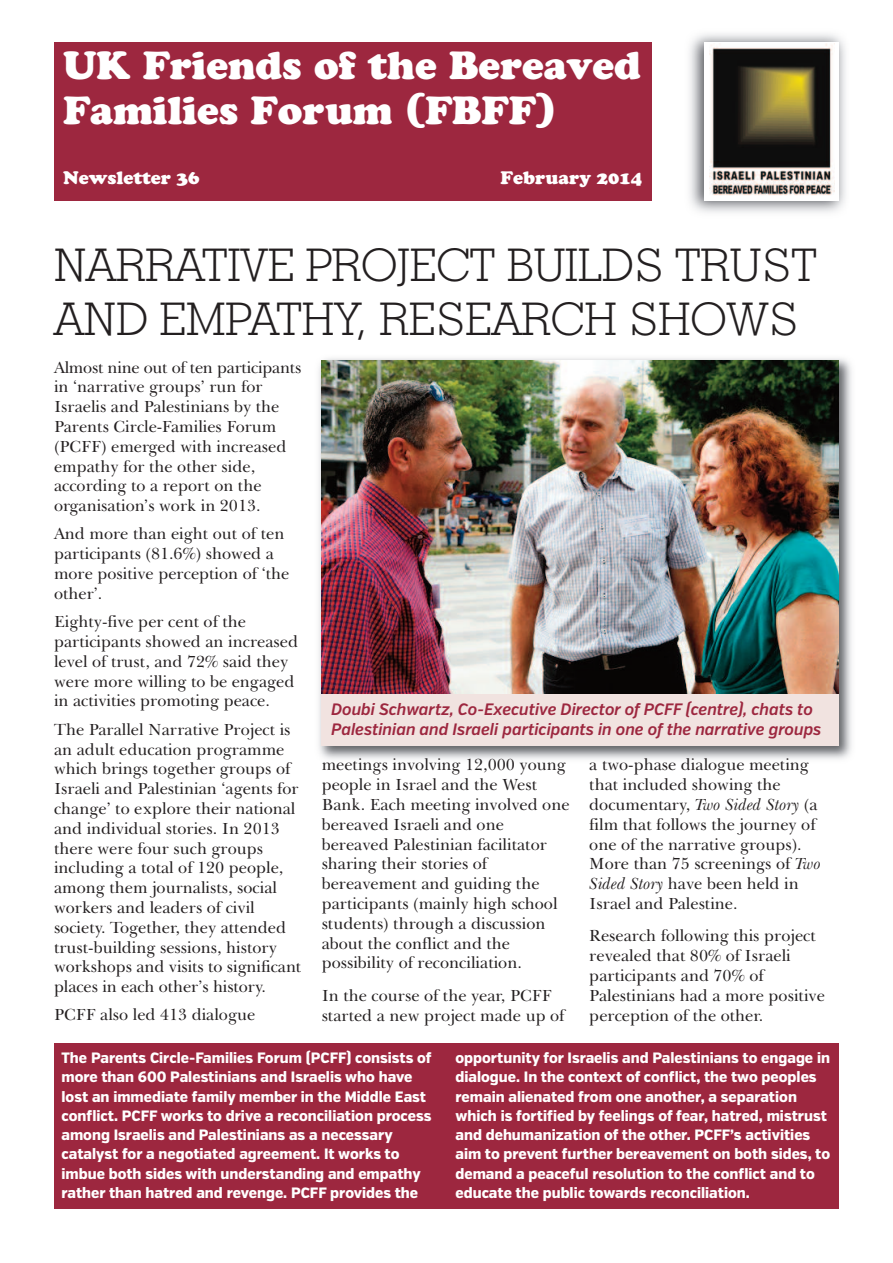
<style>
.page{position:relative;width:893px;height:1263px;background:#fff}
.page>*{position:absolute;margin:0;border:0;box-sizing:border-box;transform-origin:0 0}
.t1{font:300 45px/54px "Geometric Slab 703 BT";color:#231f20}
.t2{font:900 39px/45px "Cooper";color:#fff}
.t3{font:900 18px "Cooper";color:#fff}
.t4{font:16.5px/19.8px "Baskerville BT";color:#231f20}
.t5{font:italic 600 16.5px/20.5px "Verb Cond";color:#9d273f}
.t6{font:800 15px/19.4px "Verb Cond";color:#fff}
.s1{font-style:italic}
</style>
<div class="page">
<img style="left:319px;top:358px;width:533px;height:401px">
<div style="left:321px;top:361px;width:518px;height:385px;background:#f1e3e0"></div>
<div style="left:54px;top:43px;width:597px;height:158px;background:#9d273f"></div>
<img style="left:689px;top:33px;width:157px;height:180px">
<div style="left:705px;top:43px;width:134px;height:158px;background:#fff"></div>
<img style="left:709px;top:44px;width:126px;height:152px">
<div style="left:54px;top:1043px;width:785px;height:166px;background:#9d273f"></div>
<img style="left:321px;top:361px;width:518px;height:332px">
<h2 class="t2" style="left:63px;top:47px;width:579px">UK Friends of the Bereaved<br>Families Forum (FBFF)</h2>
<p class="t3" style="left:63px;top:171px;width:138px">Newsletter 36</p>
<p class="t3" style="left:501px;top:171px;width:143px">February 2014</p>
<h1 class="t1" style="left:54px;top:242px;width:764px">NARRATIVE PROJECT BUILDS TRUST<br>AND EMPATHY, RESEARCH SHOWS</h1>
<p class="t4" style="left:54px;top:359px;width:249px">Almost nine out of ten participants in ‘narrative groups’ run for<br>Israelis and Palestinians by the<br>Parents Circle-Families Forum (PCFF) emerged with increased empathy for the other side, according to a report on the organisation’s work in 2013.</p>
<p class="t4" style="left:54px;top:526px;width:237px">And more than eight out of ten participants (81.6%) showed a more positive perception of ‘the other’.</p>
<p class="t4" style="left:54px;top:614px;width:246px">Eighty-five per cent of the participants showed an increased level of trust, and 72% said they were more willing to be engaged in activities promoting peace.</p>
<p class="t4" style="left:54px;top:721px;width:249px">The Parallel Narrative Project is an adult education programme which brings together groups of<br>Israeli and Palestinian ‘agents for change’ to explore their national and individual stories. In 2013 there were four such groups including a total of 120 people, among them journalists, social workers and leaders of civil society. Together, they attended trust-building sessions, history workshops and visits to significant places in each other’s history.</p>
<p class="t4" style="left:54px;top:1007px;width:203px">PCFF also led 413 dialogue</p>
<p class="t5" style="left:331px;top:700px;width:492px">Doubi Schwartz, Co-Executive Director of PCFF (centre), chats to<br>Palestinian and Israeli participants in one of the narrative groups</p>
<p class="t4" style="left:322px;top:757px;width:249px">meetings involving 12,000 young people in Israel and the West<br>Bank. Each meeting involved one bereaved Israeli and one bereaved Palestinian facilitator sharing their stories of bereavement and guiding the participants (mainly high school students) through a discussion about the conflict and the possibility of reconciliation.</p>
<p class="t4" style="left:322px;top:987px;width:244px">In the course of the year, PCFF started a new project made up of</p>
<p class="t4" style="left:589px;top:757px;width:233px">a two-phase dialogue meeting that included showing the documentary, <span class="s1">Two Sided Story</span> (a film that follows the journey of one of the narrative groups).<br>More than 75 screenings of <span class="s1">Two<br>Sided Story</span> have been held in<br>Israel and Palestine.</p>
<p class="t4" style="left:589px;top:928px;width:237px">Research following this project revealed that 80% of Israeli participants and 70% of<br>Palestinians had a more positive perception of the other.</p>
<p class="t6" style="left:62px;top:1049px;width:372px">The Parents Circle-Families Forum (PCFF) consists of more than 600 Palestinians and Israelis who have lost an immediate family member in the Middle East conflict. PCFF works to drive a reconciliation process among Israelis and Palestinians as a necessary catalyst for a negotiated agreement. It works to imbue both sides with understanding and empathy rather than hatred and revenge. PCFF provides the</p>
<p class="t6" style="left:455px;top:1049px;width:376px">opportunity for Israelis and Palestinians to engage in dialogue. In the context of conflict, the two peoples remain alienated from one another, a separation which is fortified by feelings of fear, hatred, mistrust and dehumanization of the other. PCFF’s activities aim to prevent further bereavement on both sides, to demand a peaceful resolution to the conflict and to educate the public towards reconciliation.</p>
</div>
